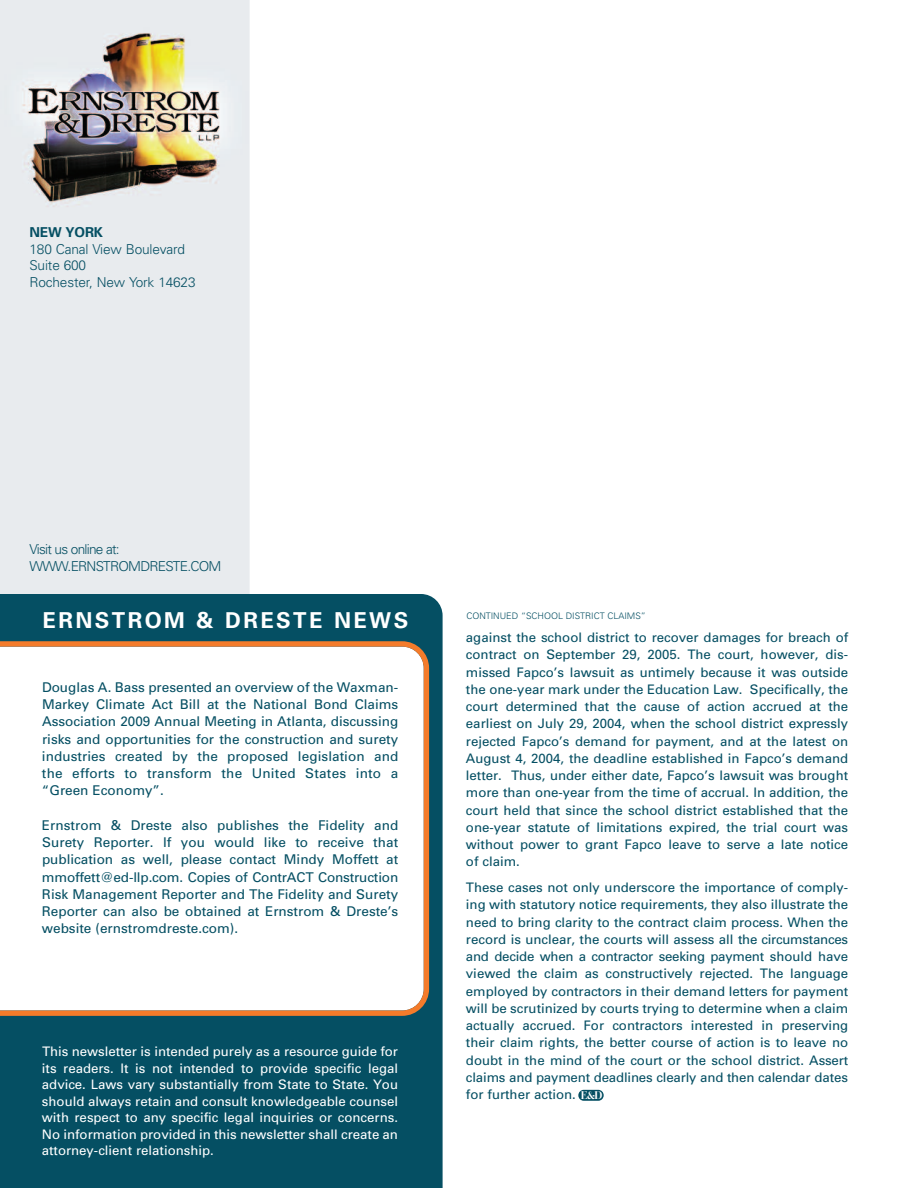
<style>
.page{position:relative;width:918px;height:1188px;background:#fff}
.page>*{position:absolute;margin:0;border:0;box-sizing:border-box;transform-origin:0 0}
.t1{font:700 21.9px "Univers";letter-spacing:.11em;color:#fff}
.t2{font:300 13.65px/16.5px "Univers";letter-spacing:-.01em;color:#054f63}
.t3{font:300 13.65px/16.5px "Univers";letter-spacing:-.055em;color:#054f63}
.t4{font:700 13.65px "Univers";letter-spacing:-.01em;color:#054f63}
.t5{font:13.5px/17.2px "Univers";color:#054f63;text-align:justify}
.t6{font:13.2px/17.2px "Univers";color:#054f63;text-align:justify}
.t7{font:13.2px/16.5px "Univers";color:#fff;text-align:justify}
.t8{font:700 11.7px "Bauer Bodoni BT";color:#fff;scale:.95 1}
.t9{font:300 9px "Univers";color:#054f63}
</style>
<div class="page">
<svg style="left:0;top:0;width:250px;height:594px;background:#d9dad8"></svg>
<div style="left:0;top:594px;width:443px;height:594px;background:#054f63"></div>
<svg style="left:0;top:641px;width:429px;height:375px"></svg>
<div style="left:578px;top:1090px;width:26px;height:11px;background:#054f63;border-radius:5px"></div>
<p class="t4" style="left:29px;top:227px;width:75px">NEW YORK</p>
<p class="t2" style="left:29px;top:242px;width:168px">180 Canal View Boulevard<br>Suite 600<br>Rochester, New York 14623</p>
<p class="t3" style="left:29px;top:542px;width:193px">Visit us online at:<br>WWW.ERNSTROMDRESTE.COM</p>
<h1 class="t1" style="left:43px;top:612px;width:367px">ERNSTROM &amp; DRESTE NEWS</h1>
<p class="t5" style="left:42px;top:678px;width:358px">Douglas A. Bass presented an overview of the Waxman-Markey Climate Act Bill at the National Bond Claims Association 2009 Annual Meeting in Atlanta, discussing risks and opportunities for the construction and surety industries created by the proposed legislation and the efforts to transform the United States into a “Green Economy”.</p>
<p class="t5" style="left:42px;top:817px;width:358px">Ernstrom &amp; Dreste also publishes the Fidelity and Surety Reporter. If you would like to receive that publication as well, please contact Mindy Moffett at mmoffett@ed-llp.com. Copies of ContrACT Construction Risk Management Reporter and The Fidelity and Surety Reporter can also be obtained at Ernstrom &amp; Dreste’s website (ernstromdreste.com).</p>
<p class="t7" style="left:42px;top:1043px;width:358px">This newsletter is intended purely as a resource guide for its readers. It is not intended to provide specific legal advice. Laws vary substantially from State to State. You should always retain and consult knowledgeable counsel with respect to any specific legal inquiries or concerns.<br>No information provided in this newsletter shall create an attorney-client relationship.</p>
<p class="t9" style="left:466px;top:613px;width:181px">CONTINUED “SCHOOL DISTRICT CLAIMS”</p>
<p class="t6" style="left:466px;top:629px;width:384px">against the school district to recover damages for breach of contract on September 29, 2005. The court, however, dis&shy;missed Fapco’s lawsuit as untimely because it was outside the one-year mark under the Education Law. Specifically, the court determined that the cause of action accrued at the earliest on July 29, 2004, when the school district expressly rejected Fapco’s demand for payment, and at the latest on August 4, 2004, the deadline established in Fapco’s demand letter. Thus, under either date, Fapco’s lawsuit was brought more than one-year from the time of accrual. In addition, the court held that since the school district established that the one-year statute of limitations expired, the trial court was without power to grant Fapco leave to serve a late notice of claim.</p>
<p class="t6" style="left:466px;top:879px;width:384px">These cases not only underscore the importance of comply&shy;ing with statutory notice requirements, they also illustrate the need to bring clarity to the contract claim process. When the record is unclear, the courts will assess all the circumstances and decide when a contractor seeking payment should have viewed the claim as constructively rejected. The language employed by contractors in their demand letters for payment will be scrutinized by courts trying to determine when a claim actually accrued. For contractors interested in preserving their claim rights, the better course of action is to leave no doubt in the mind of the court or the school district. Assert claims and payment deadlines clearly and then calendar dates for further action.</p>
<p class="t8" style="left:581px;top:1091px;width:24px">E&amp;D</p>
</div>
